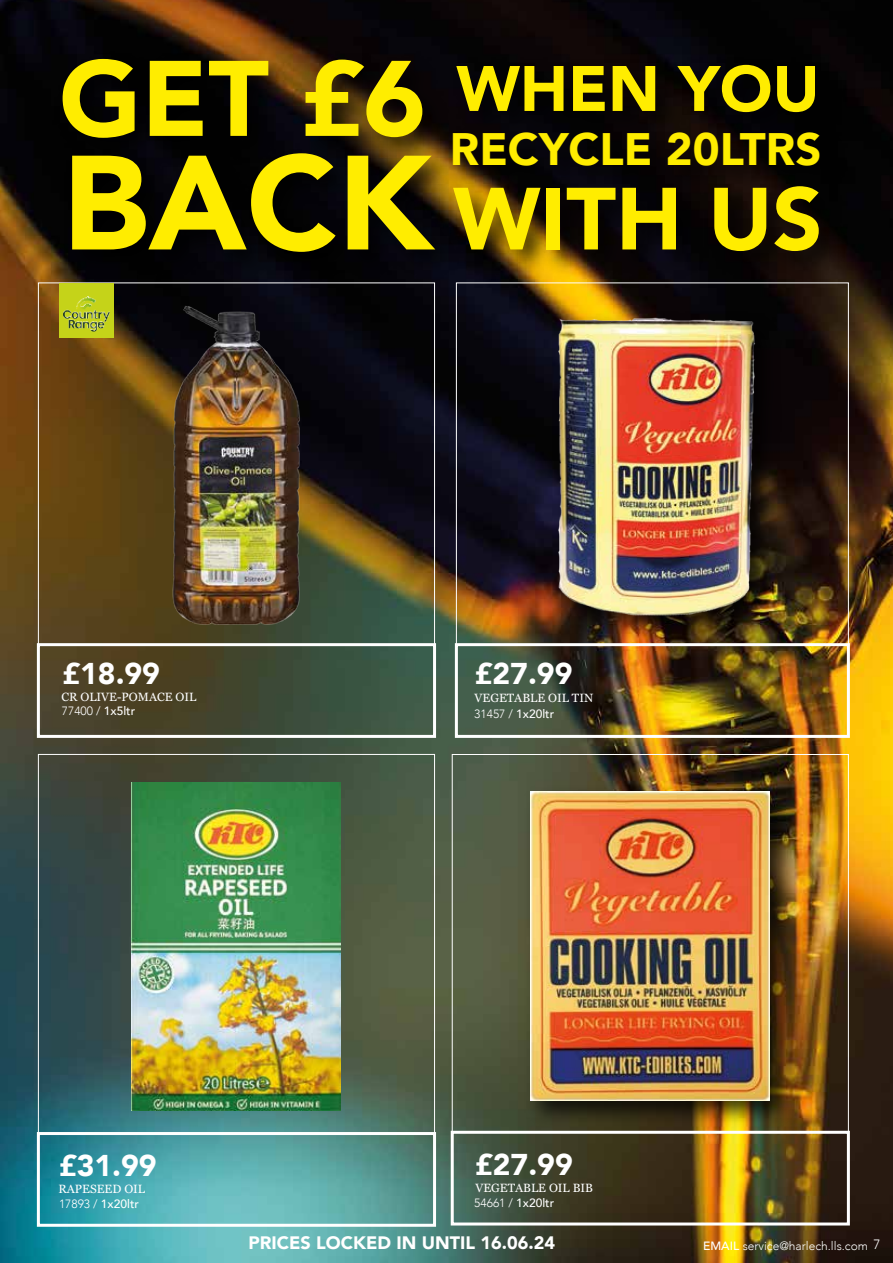
<style>
.page{position:relative;width:893px;height:1263px;background:#fff}
.page>*{position:absolute;margin:0;border:0;box-sizing:border-box;transform-origin:0 0}
.t1{font:900 132.45px "Avenir";color:#ffed00}
.t2{font:900 106.05px "Avenir";color:#ffed00}
.t3{font:900 87.15px "Avenir";color:#ffed00}
.t4{font:900 63.45px "Avenir";color:#ffed00}
.t5{font:900 45.45px "Avenir";color:#ffed00}
.t6{font:900 30px "Avenir";color:#fff}
.t7{font:900 18px "Avenir";color:#fff}
.t8{font:12px "Georgia";color:#fff}
.t9{font:300 12px "Avenir";color:#fff}
.t10{font:500 12px "Avenir";color:#fff}
.s1{font-weight:500}
.s2{font-weight:300}
.s3{font-size:13.5px}
</style>
<div class="page">
<img style="left:0;top:0;width:893px;height:1263px">
<img style="left:159px;top:343px;width:154px;height:291px">
<img style="left:547px;top:343px;width:241px;height:300px">
<img style="left:534px;top:343px;width:233px;height:280px">
<img style="left:518px;top:780px;width:285px;height:351px">
<img style="left:531px;top:792px;width:239px;height:308px">
<img style="left:47px;top:33px;width:821px;height:310px">
<img style="left:131px;top:782px;width:209px;height:328px">
<div style="left:455px;top:643px;width:395px;height:95px;border:3px solid #fff"></div>
<div style="left:451px;top:1131px;width:399px;height:94px;border:3px solid #fff"></div>
<div style="left:37px;top:643px;width:399px;height:95px;border:3px solid #fff"></div>
<div style="left:37px;top:1132px;width:399px;height:95px;border:3px solid #fff"></div>
<div style="left:59px;top:284px;width:55px;height:54px;background:#c5d319"></div>
<img style="left:63px;top:296px;width:46px;height:36px">
<h2 class="t2" style="left:59px;top:8px;width:368px">GET £6</h2>
<h1 class="t1" style="left:63px;top:90px;width:372px">BACK</h1>
<h3 class="t4" style="left:456px;top:34px;width:365px">WHEN YOU</h3>
<h3 class="t5" style="left:450px;top:111px;width:373px">RECYCLE 20LTRS</h3>
<h3 class="t3" style="left:453px;top:144px;width:371px">WITH US</h3>
<h3 class="t6" style="left:62px;top:648px;width:99px">£18.99</h3>
<p class="t8" style="left:61px;top:688px;width:136px">CR OLIVE-POMACE OIL</p>
<p class="t9" style="left:62px;top:704px;width:75px">77400 / <span class="s1">1x5ltr</span></p>
<h3 class="t6" style="left:475px;top:648px;width:99px">£27.99</h3>
<p class="t8" style="left:474px;top:689px;width:120px">VEGETABLE OIL TIN</p>
<p class="t10" style="left:474px;top:703px;width:81px"><span class="s2">31457 /</span> 1x20ltr</p>
<h3 class="t6" style="left:59px;top:1139px;width:99px">£31.99</h3>
<p class="t8" style="left:58px;top:1180px;width:88px">RAPESEED OIL</p>
<p class="t10" style="left:59px;top:1193px;width:81px"><span class="s2">17893 /</span> 1x20ltr</p>
<h3 class="t6" style="left:475px;top:1139px;width:99px">£27.99</h3>
<p class="t8" style="left:475px;top:1178px;width:119px">VEGETABLE OIL BIB</p>
<p class="t10" style="left:474px;top:1192px;width:81px"><span class="s2">54661 /</span> 1x20ltr</p>
<h3 class="t7" style="left:249px;top:1227px;width:308px">PRICES LOCKED IN UNTIL 16.06.24</h3>
<p class="t9" style="left:703px;top:1238px;width:179px"><span class="s1">EMAIL</span> service@harlech.lls.com <span class="s3">7</span></p>
</div>
